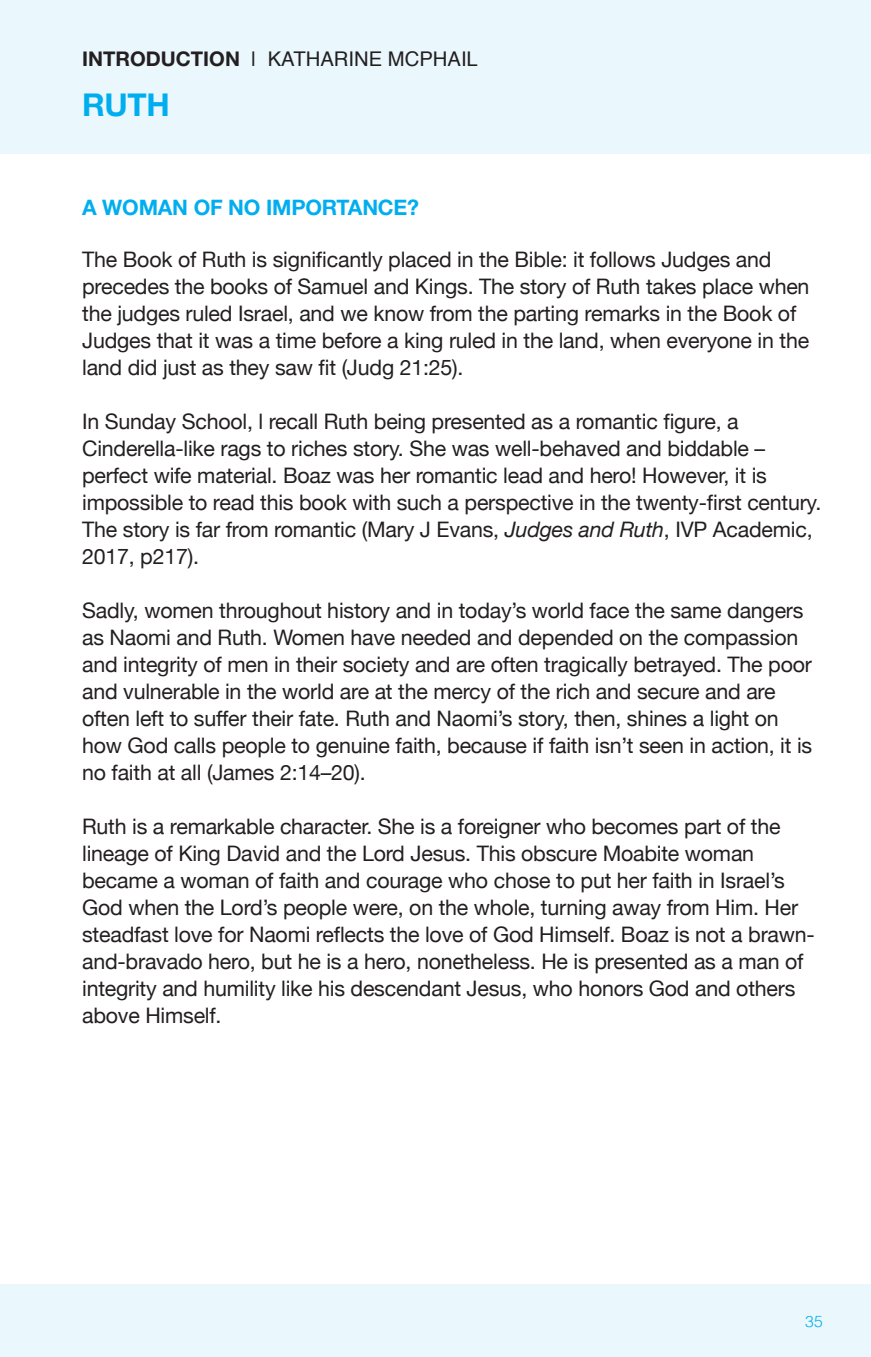
<style>
.page{position:relative;width:871px;height:1357px;background:#fff}
.page>*{position:absolute;margin:0;border:0;box-sizing:border-box;transform-origin:0 0}
.Body{font:700 31.5px "Helvetica Neue";color:#00aeef}
.Body-2{font:21.38px/27px "Helvetica Neue";letter-spacing:-.01em;color:#231f20}
.Body-3{font:700 21.38px "Helvetica Neue LT Std";letter-spacing:-.01em;color:#00aeef}
.Body-4{font:20.25px "Helvetica";color:#231f20}
.t1{font:300 15.75px "Helvetica";color:#00aeef}
.s1{font-family:"Helvetica Neue";font-weight:700}
.s2{font-style:italic}
</style>
<div class="page">
<div style="left:0;top:1284px;width:871px;height:73px;background:#eaf7fd"></div>
<div style="left:0;top:0;width:871px;height:153px;background:#eaf7fd"></div>
<p class="Body-4" style="left:82px;top:44px;width:397px"><span class="s1">INTRODUCTION</span> | KATHARINE MCPHAIL</p>
<p class="Body" style="left:82px;top:85px;width:89px">RUTH</p>
<p class="Body-3" style="left:82px;top:194px;width:338px">A WOMAN OF NO IMPORTANCE?</p>
<p class="Body-2" style="left:82px;top:247px;width:729px">The Book of Ruth is significantly placed in the Bible: it follows Judges and precedes the books of Samuel and Kings. The story of Ruth takes place when the judges ruled Israel, and we know from the parting remarks in the Book of Judges that it was a time before a king ruled in the land, when everyone in the land did just as they saw fit (Judg 21:25).</p>
<p class="Body-2" style="left:82px;top:409px;width:741px">In Sunday School, l recall Ruth being presented as a romantic figure, a Cinderella-like rags to riches story. She was well-behaved and biddable – perfect wife material. Boaz was her romantic lead and hero! However, it is impossible to read this book with such a perspective in the twenty-first century.<br>The story is far from romantic (Mary J Evans, <span class="s2">Judges and Ruth</span>, IVP Academic, 2017, p217).</p>
<p class="Body-2" style="left:82px;top:598px;width:731px">Sadly, women throughout history and in today’s world face the same dangers as Naomi and Ruth. Women have needed and depended on the compassion and integrity of men in their society and are often tragically betrayed. The poor and vulnerable in the world are at the mercy of the rich and secure and are often left to suffer their fate. Ruth and Naomi’s story, then, shines a light on how God calls people to genuine faith, because if faith isn’t seen in action, it is no faith at all (James 2:14–20).</p>
<p class="Body-2" style="left:82px;top:814px;width:734px">Ruth is a remarkable character. She is a foreigner who becomes part of the lineage of King David and the Lord Jesus. This obscure Moabite woman became a woman of faith and courage who chose to put her faith in Israel’s God when the Lord’s people were, on the whole, turning away from Him. Her steadfast love for Naomi reflects the love of God Himself. Boaz is not a brawn&shy;and-bravado hero, but he is a hero, nonetheless. He is presented as a man of integrity and humility like his descendant Jesus, who honors God and others above Himself.</p>
<p class="t1" style="left:805px;top:1307px;width:19px">35</p>
</div>
